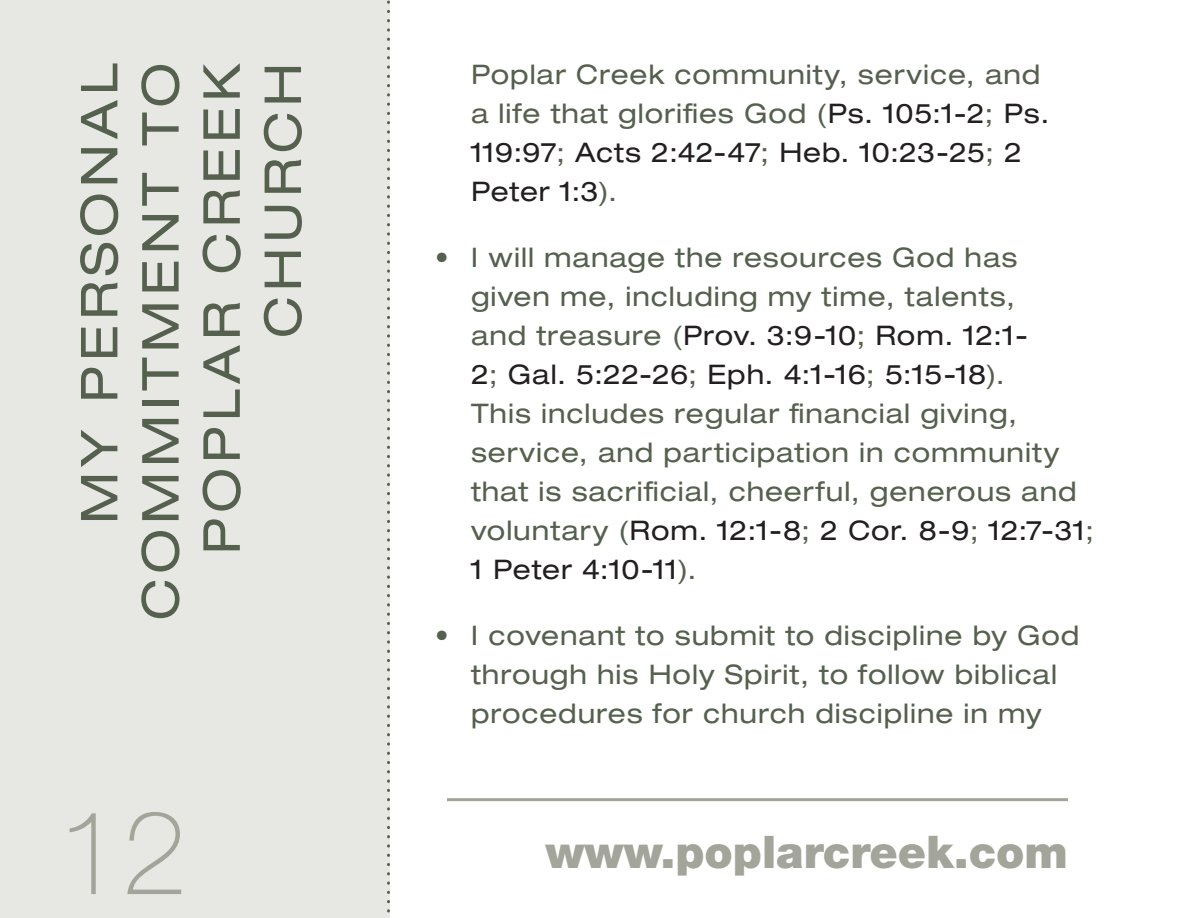
<style>
.page{position:relative;width:1188px;height:918px;background:#fff}
.page>*{position:absolute;margin:0;border:0;box-sizing:border-box;transform-origin:0 0}
.t1{font:100 117px "Helvetica Neue LT Std";color:#a3a59a}
.t2{font:expanded 51px/61.2px "Helvetica Neue LT Std";letter-spacing:.1em;color:#55604e;text-align:right}
.t3{font:900 45px "Helvetica Neue LT Std";color:#a3a59a}
.t4{font:expanded 27px/39px "Helvetica Neue LT Std";letter-spacing:.035em;color:#55604e}
.s1{color:#231f20}
</style>
<div class="page">
<div style="left:0;top:0;width:390px;height:918px;background:#e7e8e4"></div>
<svg style="left:387px;top:0;width:3px;height:913px"></svg>
<hr style="left:447px;top:798px;width:621px;height:3px;background:#a3a59a">
<p class="t2" style="left:68px;top:620px;width:559px;rotate:-90deg">MY PERSONAL<br>COMMITMENT TO<br>POPLAR CREEK<br>CHURCH</p>
<p class="t4" style="left:471px;top:55px;width:580px">Poplar Creek community, service, and a life that glorifies God (<span class="s1">Ps. 105:1-2</span>; <span class="s1">Ps.<br>119:97</span>; <span class="s1">Acts 2:42-47</span>; <span class="s1">Heb. 10:23-25</span>; <span class="s1">2<br>Peter 1:3</span>).</p>
<p class="t4" style="left:471px;top:238px;width:625px;text-indent:-36px">• I will manage the resources God has given me, including my time, talents,<br>and treasure (<span class="s1">Prov. 3:9-10</span>; <span class="s1">Rom. 12:1-<br>2</span>; <span class="s1">Gal. 5:22-26</span>; <span class="s1">Eph. 4:1-16</span>; <span class="s1">5:15-18</span>).<br>This includes regular financial giving, service, and participation in community that is sacrificial, cheerful, generous and voluntary (<span class="s1">Rom. 12:1-8</span>; <span class="s1">2 Cor. 8-9</span>; <span class="s1">12:7-31</span>; <span class="s1">1 Peter 4:10-11</span>).</p>
<h1 class="t1" style="left:57px;top:786px;width:132px">12</h1>
<p class="t4" style="left:435px;top:616px;width:646px;text-align:center">• I covenant to submit to discipline by God through his Holy Spirit, to follow biblical procedures for church discipline in my</p>
<h3 class="t3" style="left:545px;top:825px;width:524px">www.poplarcreek.com</h3>
</div>
